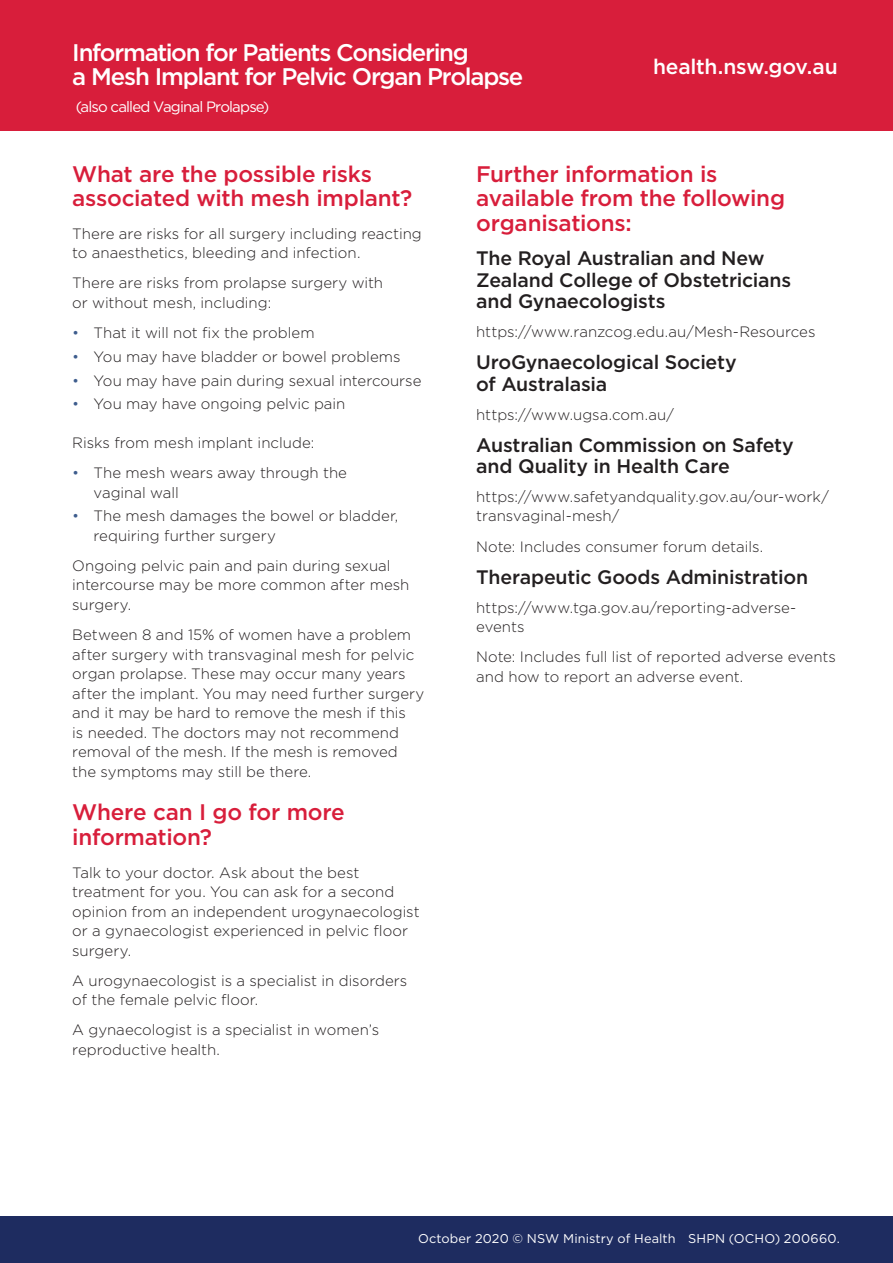
<style>
.page{position:relative;width:893px;height:1263px;background:#fff}
.page>*{position:absolute;margin:0;border:0;box-sizing:border-box;transform-origin:0 0}
.t1{font:500 24px/24px "Gotham";letter-spacing:-.055em;color:#fff}
.t2{font:500 22.5px/24.8px "Gotham";letter-spacing:-.01em;color:#d81e3b}
.t3{font:500 21px "Gotham";letter-spacing:-.01em;color:#fff}
.t4{font:500 19.5px/21.5px "Gotham";letter-spacing:-.01em;color:#231f20}
.t5{font:300 15px/19.5px "Gotham";color:#231f20}
.t6{font:15px "Gotham";letter-spacing:-.055em;color:#fff}
.t7{font:12.75px "Gotham";letter-spacing:.01em;color:#fff}
.s1{color:#3e5d8d}
</style>
<div class="page">
<div style="left:0;top:0;width:893px;height:131px;background:#d81e3b"></div>
<div style="left:0;top:1216px;width:893px;height:47px;background:#1e2c60"></div>
<h1 class="t1" style="left:72px;top:40px;width:453px">Information for Patients Considering<br>a Mesh Implant for Pelvic Organ Prolapse</h1>
<p class="t6" style="left:76px;top:97px;width:195px">(also called Vaginal Prolapse)</p>
<h3 class="t3" style="left:653px;top:53px;width:186px">health.nsw.gov.au</h3>
<h2 class="t2" style="left:72px;top:161px;width:342px">What are the possible risks associated with mesh implant?</h2>
<p class="t5" style="left:72px;top:223px;width:351px">There are risks for all surgery including reacting to anaesthetics, bleeding and infection.</p>
<p class="t5" style="left:72px;top:273px;width:312px">There are risks from prolapse surgery with or without mesh, including:</p>
<p class="t5" style="left:72px;top:323px;width:244px"><span class="s1">•</span> That it will not fix the problem</p>
<p class="t5" style="left:72px;top:346px;width:330px"><span class="s1">•</span> You may have bladder or bowel problems</p>
<p class="t5" style="left:72px;top:370px;width:351px"><span class="s1">•</span> You may have pain during sexual intercourse</p>
<p class="t5" style="left:72px;top:394px;width:275px"><span class="s1">•</span> You may have ongoing pelvic pain</p>
<p class="t5" style="left:72px;top:432px;width:244px">Risks from mesh implant include:</p>
<p class="t5" style="left:94px;top:463px;width:255px;text-indent:-21px"><span class="s1">•</span> The mesh wears away through the vaginal wall</p>
<p class="t5" style="left:94px;top:506px;width:306px;text-indent:-21px"><span class="s1">•</span> The mesh damages the bowel or bladder, requiring further surgery</p>
<p class="t5" style="left:72px;top:555px;width:339px">Ongoing pelvic pain and pain during sexual intercourse may be more common after mesh surgery.</p>
<p class="t5" style="left:72px;top:625px;width:354px">Between 8 and 15% of women have a problem after surgery with transvaginal mesh for pelvic organ prolapse. These may occur many years after the implant. You may need further surgery and it may be hard to remove the mesh if this<br>is needed. The doctors may not recommend removal of the mesh. If the mesh is removed the symptoms may still be there.</p>
<h2 class="t2" style="left:72px;top:800px;width:274px">Where can I go for more information?</h2>
<p class="t5" style="left:72px;top:862px;width:349px">Talk to your doctor. Ask about the best treatment for you. You can ask for a second opinion from an independent urogynaecologist or a gynaecologist experienced in pelvic floor surgery.</p>
<p class="t5" style="left:72px;top:970px;width:337px">A urogynaecologist is a specialist in disorders of the female pelvic floor.</p>
<p class="t5" style="left:72px;top:1020px;width:308px">A gynaecologist is a specialist in women’s reproductive health.</p>
<h2 class="t2" style="left:476px;top:161px;width:310px">Further information is available from the following organisations:</h2>
<h3 class="t4" style="left:476px;top:248px;width:316px">The Royal Australian and New<br>Zealand College of Obstetricians and Gynaecologists</h3>
<p class="t5" style="left:476px;top:322px;width:341px">https://www.ranzcog.edu.au/Mesh-Resources</p>
<h3 class="t4" style="left:476px;top:351px;width:262px">UroGynaecological Society of Australasia</h3>
<p class="t5" style="left:476px;top:404px;width:199px">https://www.ugsa.com.au/</p>
<h3 class="t4" style="left:476px;top:434px;width:319px">Australian Commission on Safety and Quality in Health Care</h3>
<p class="t5" style="left:476px;top:486px;width:354px">https://www.safetyandquality.gov.au/our-work/ transvaginal-mesh/</p>
<p class="t5" style="left:476px;top:536px;width:288px">Note: Includes consumer forum details.</p>
<h3 class="t4" style="left:476px;top:566px;width:333px">Therapeutic Goods Administration</h3>
<p class="t5" style="left:476px;top:597px;width:322px">https://www.tga.gov.au/reporting-adverse&shy;events</p>
<p class="t5" style="left:476px;top:647px;width:361px">Note: Includes full list of reported adverse events and how to report an adverse event.</p>
<p class="t7" style="left:418px;top:1230px;width:423px">October 2020 © NSW Ministry of Health SHPN (OCHO) 200660.</p>
</div>
